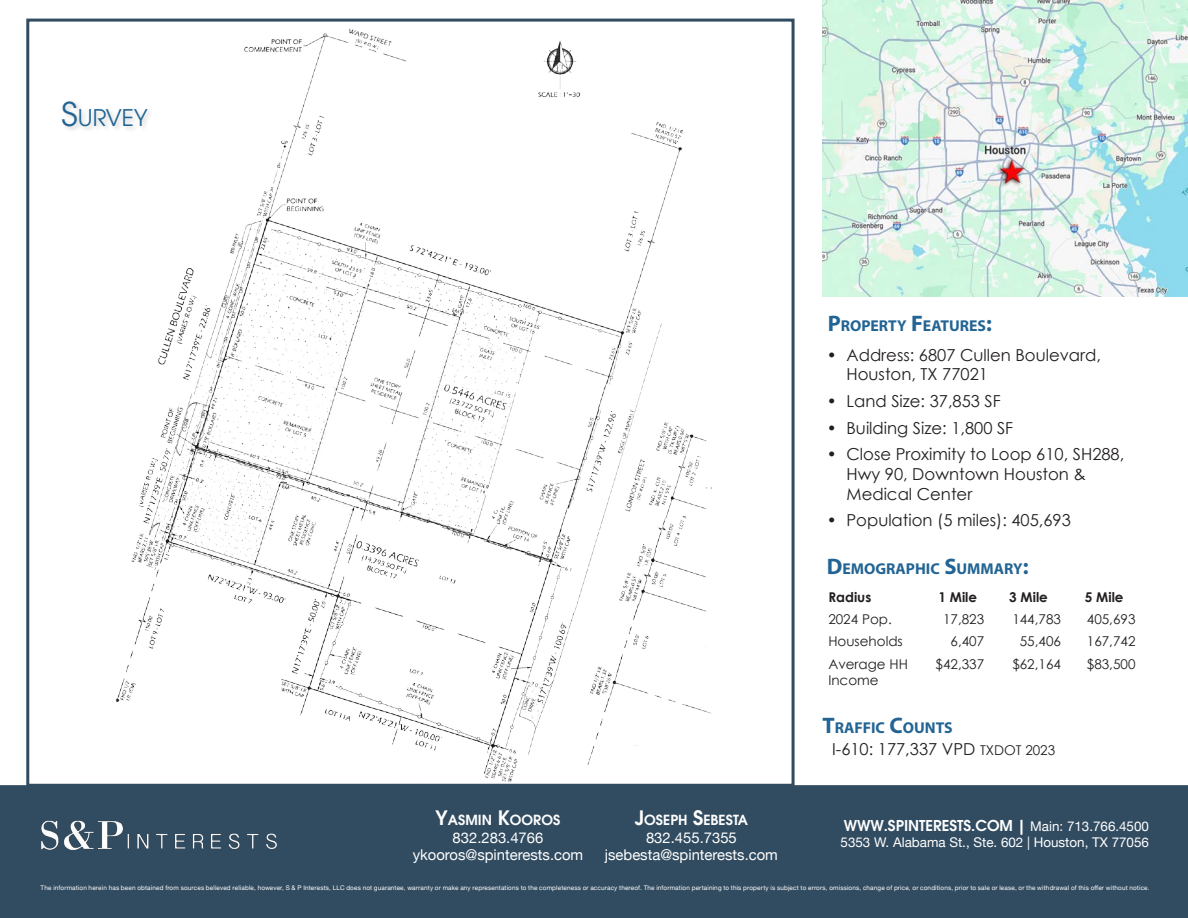
<style>
.page{position:relative;width:1188px;height:918px;background:#fff}
.page>*{position:absolute;margin:0;border:0;box-sizing:border-box;transform-origin:0 0}
.t1{font:22.8px "ITC Avant Garde Std";color:#226493}
.t2{font:16.5px/19.8px "Century Gothic";color:#231f20}
.t3{font:700 15.75px "Myriad Pro";color:#226493}
.t4{font:14.85px "Helvetica Neue";color:#fff}
.t5{font:600 14.85px "ITC Avant Garde Std";color:#fff}
.t6{font:14.85px "Helvetica Neue";color:#fff}
.t7{font:600 13.8px "ITC Avant Garde Std";color:#fff}
.t8{font:13.5px/16.2px "Century Gothic";color:#231f20}
.t9{font:700 13.5px "Century Gothic";color:#231f20}
.t10{font:13.35px "Helvetica Neue";color:#fff}
.t11{font:6.3px "Helvetica Neue";letter-spacing:.025em;color:#fff}
.s1{font-size:32.7px}
.s2{font-size:19.8px}
.s3{font-size:22.5px}
.s4{font-size:13.5px}
.s5{font-family:"Helvetica Neue";font-weight:400;font-size:13.35px}
</style>
<div class="page">
<div style="left:0;top:785px;width:1188px;height:133px;background:#314b60"></div>
<img style="left:41px;top:820px;width:236px;height:30px">
<img style="left:823px;top:0;width:365px;height:297px">
<img style="left:115px;top:28px;width:596px;height:754px">
<div style="left:26px;top:19px;width:769px;height:768px;border:3px solid #314b60"></div>
<div style="left:61px;top:99px;width:93px;height:34px;background:#f9f9f9"></div>
<p class="t1" style="left:62px;top:103px;width:88px"><span class="s1">S</span>URVEY</p>
<h3 class="t7" style="left:436px;top:811px;width:126px"><span class="s2">Y</span>ASMIN <span class="s2">K</span>OOROS</h3>
<h3 class="t6" style="left:453px;top:827px;width:92px">832.283.4766</h3>
<h3 class="t4" style="left:413px;top:844px;width:172px">ykooros@spinterests.com</h3>
<h3 class="t7" style="left:635px;top:811px;width:115px"><span class="s2">J</span>OSEPH <span class="s2">S</span>EBESTA</h3>
<h3 class="t6" style="left:646px;top:827px;width:92px">832.455.7355</h3>
<h3 class="t4" style="left:605px;top:844px;width:175px">jsebesta@spinterests.com</h3>
<p class="t3" style="left:828px;top:315px;width:166px"><span class="s3">P</span>ROPERTY <span class="s3">F</span>EATURES<span class="s3">:</span></p>
<p class="t2" style="left:847px;top:344px;width:256px;text-indent:-20px">• Address: 6807 Cullen Boulevard,<br>Houston, TX 77021</p>
<p class="t2" style="left:827px;top:391px;width:176px">• Land Size: 37,853 SF</p>
<p class="t2" style="left:827px;top:417px;width:188px">• Building Size: 1,800 SF</p>
<p class="t2" style="left:847px;top:444px;width:279px;text-indent:-20px">• Close Proximity to Loop 610, SH288,<br>Hwy 90, Downtown Houston &amp;<br>Medical Center</p>
<p class="t2" style="left:827px;top:510px;width:246px">• Population (5 miles): 405,693</p>
<p class="t3" style="left:827px;top:558px;width:203px"><span class="s3">D</span>EMOGRAPHIC <span class="s3">S</span>UMMARY<span class="s3">:</span></p>
<p class="t9" style="left:828px;top:589px;width:44px">Radius</p>
<p class="t9" style="left:939px;top:589px;width:40px">1 Mile</p>
<p class="t9" style="left:1009px;top:589px;width:40px">3 Mile</p>
<p class="t9" style="left:1085px;top:589px;width:40px">5 Mile</p>
<p class="t8" style="left:828px;top:611px;width:65px">2024 Pop.</p>
<p class="t8" style="left:943px;top:611px;width:43px">17,823</p>
<p class="t8" style="left:1012px;top:611px;width:50px">144,783</p>
<p class="t8" style="left:1087px;top:611px;width:50px">405,693</p>
<p class="t8" style="left:828px;top:633px;width:76px">Households</p>
<p class="t8" style="left:951px;top:633px;width:35px">6,407</p>
<p class="t8" style="left:1020px;top:633px;width:43px">55,406</p>
<p class="t8" style="left:1087px;top:633px;width:50px">167,742</p>
<p class="t8" style="left:828px;top:655px;width:81px">Average HH<br>Income</p>
<p class="t8" style="left:936px;top:655px;width:50px">$42,337</p>
<p class="t8" style="left:1012px;top:655px;width:50px">$62,164</p>
<p class="t8" style="left:1087px;top:655px;width:50px">$83,500</p>
<p class="t3" style="left:822px;top:717px;width:132px"><span class="s3">T</span>RAFFIC <span class="s3">C</span>OUNTS</p>
<p class="t2" style="left:832px;top:739px;width:225px">I-610: 177,337 VPD <span class="s4">TXDOT 2023</span></p>
<h3 class="t5" style="left:844px;top:816px;width:307px">WWW.SPINTERESTS.COM | <span class="s5">Main: 713.766.4500</span></h3>
<h3 class="t10" style="left:841px;top:832px;width:310px">5353 W. Alabama St., Ste. 602 | Houston, TX 77056</h3>
<p class="t11" style="left:41px;top:883px;width:1110px">The information herein has been obtained from sources believed reliable, however, S &amp; P Interests, LLC does not guarantee, warranty or make any representations to the completeness or accuracy thereof. The information pertaining to this property is subject to errors, omissions, change of price, or conditions, prior to sale or lease, or the withdrawal of this offer without notice.</p>
</div>
